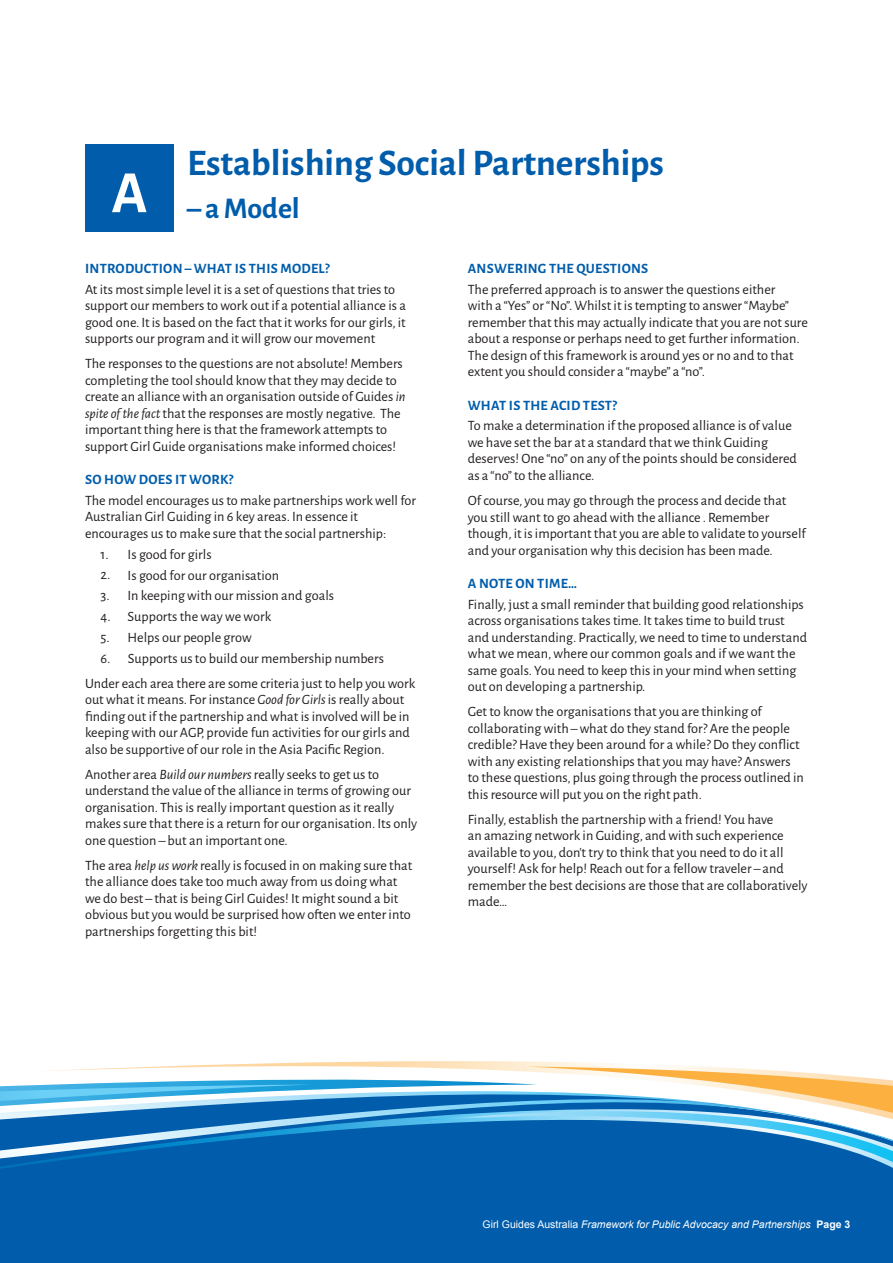
<style>
.page{position:relative;width:893px;height:1263px;background:#fff}
.page>*{position:absolute;margin:0;border:0;box-sizing:border-box;transform-origin:0 0}
.t1{font:700 60px "Alegreya Sans";color:#fff}
.t2{font:700 37.5px "Alegreya Sans";color:#015dab}
.t3{font:700 30px "Alegreya Sans";letter-spacing:-.005em;color:#015dab}
.Body{font:14.25px/16.5px "Alegreya Sans";color:#231f20}
.Body-2{font:700 14.25px "Alegreya Sans";letter-spacing:.015em;color:#015dab}
.t4{font:italic 10.5px "Arial";color:#fff}
.s1{font-style:italic}
.s2{font-style:normal}
.s3{font-weight:700;font-style:normal}
</style>
<div class="page">
<div style="left:0;top:1215px;width:527px;height:48px;background:#015dab"></div>
<div style="left:0;top:1207px;width:527px;height:8px;background:#015dab"></div>
<div style="left:0;top:1189px;width:527px;height:18px;background:#015dab"></div>
<svg style="left:0;top:1085px;width:527px;height:104px"></svg>
<svg style="left:33px;top:1061px;width:643px;height:58px"></svg>
<svg style="left:527px;top:1066px;width:366px;height:197px;fill:#015dab"></svg>
<svg style="left:413px;top:1097px;width:480px;height:65px"></svg>
<div style="left:85px;top:145px;width:89px;height:87px;background:#015dab"></div>
<h2 class="t1" style="left:111px;top:149px;width:37px">A</h2>
<h2 class="t2" style="left:187px;top:135px;width:478px">Establishing Social Partnerships</h2>
<h2 class="t3" style="left:187px;top:186px;width:114px">– a Model</h2>
<p class="Body-2" style="left:85px;top:258px;width:246px">INTRODUCTION – WHAT IS THIS MODEL?</p>
<p class="Body" style="left:85px;top:280px;width:322px">At its most simple level it is a set of questions that tries to support our members to work out if a potential alliance is a good one. It is based on the fact that it works for our girls, it supports our program and it will grow our movement</p>
<p class="Body" style="left:85px;top:355px;width:322px">The responses to the questions are not absolute! Members completing the tool should know that they may decide to create an alliance with an organisation outside of Guides <span class="s1">in spite of the fact</span> that the responses are mostly negative. The important thing here is that the framework attempts to support Girl Guide organisations make informed choices!</p>
<p class="Body-2" style="left:85px;top:469px;width:150px">SO HOW DOES IT WORK?</p>
<p class="Body" style="left:85px;top:491px;width:333px">The model encourages us to make partnerships work well for<br>Australian Girl Guiding in 6 key areas. In essence it encourages us to make sure that the social partnership:</p>
<p class="Body" style="left:101px;top:545px;width:113px">1. Is good for girls</p>
<p class="Body" style="left:101px;top:566px;width:180px">2. Is good for our organisation</p>
<p class="Body" style="left:101px;top:587px;width:235px">3. In keeping with our mission and goals</p>
<p class="Body" style="left:101px;top:608px;width:172px">4. Supports the way we work</p>
<p class="Body" style="left:101px;top:628px;width:153px">5. Helps our people grow</p>
<p class="Body" style="left:101px;top:649px;width:285px">6. Supports us to build our membership numbers</p>
<p class="Body" style="left:85px;top:674px;width:332px">Under each area there are some criteria just to help you work out what it means. For instance <span class="s1">Good for Girls</span> is really about finding out if the partnership and what is involved will be in keeping with our AGP, provide fun activities for our girls and also be supportive of our role in the Asia Pacific Region.</p>
<p class="Body" style="left:85px;top:765px;width:334px">Another area <span class="s1">Build our numbers</span> really seeks to get us to understand the value of the alliance in terms of growing our organisation. This is really important question as it really makes sure that there is a return for our organisation. Its only one question – but an important one.</p>
<p class="Body" style="left:85px;top:856px;width:329px">The area <span class="s1">help us work</span> really is focused in on making sure that the alliance does take too much away from us doing what we do best – that is being Girl Guides! It might sound a bit obvious but you would be surprised how often we enter into partnerships forgetting this bit!</p>
<p class="Body-2" style="left:468px;top:258px;width:182px">ANSWERING THE QUESTIONS</p>
<p class="Body" style="left:468px;top:280px;width:342px">The preferred approach is to answer the questions either<br>with a “Yes” or “No”. Whilst it is tempting to answer “Maybe” remember that this may actually indicate that you are not sure about a response or perhaps need to get further information.<br>The design of this framework is around yes or no and to that extent you should consider a “maybe” a “no”.</p>
<p class="Body-2" style="left:468px;top:395px;width:151px">WHAT IS THE ACID TEST?</p>
<p class="Body" style="left:468px;top:417px;width:331px">To make a determination if the proposed alliance is of value we have set the bar at a standard that we think Guiding deserves! One “no” on any of the points should be considered as a “no” to the alliance.</p>
<p class="Body" style="left:468px;top:491px;width:340px">Of course, you may go through the process and decide that you still want to go ahead with the alliance . Remember though, it is important that you are able to validate to yourself and your organisation why this decision has been made.</p>
<p class="Body-2" style="left:468px;top:573px;width:111px">A NOTE ON TIME…</p>
<p class="Body" style="left:468px;top:595px;width:341px">Finally, just a small reminder that building good relationships across organisations takes time. It takes time to build trust and understanding. Practically, we need to time to understand what we mean, where our common goals and if we want the same goals. You need to keep this in your mind when setting out on developing a partnership.</p>
<p class="Body" style="left:468px;top:703px;width:338px">Get to know the organisations that you are thinking of collaborating with – what do they stand for? Are the people credible? Have they been around for a while? Do they conflict with any existing relationships that you may have? Answers to these questions, plus going through the process outlined in this resource will put you on the right path.</p>
<p class="Body" style="left:468px;top:810px;width:341px">Finally, establish the partnership with a friend! You have<br>an amazing network in Guiding, and with such experience available to you, don’t try to think that you need to do it all yourself! Ask for help! Reach out for a fellow traveler – and remember the best decisions are those that are collaboratively made…</p>
<p class="t4" style="left:483px;top:1217px;width:369px"><span class="s2">Girl Guides Australia</span> Framework for Public Advocacy and Partnerships <span class="s3">Page 3</span></p>
</div>
